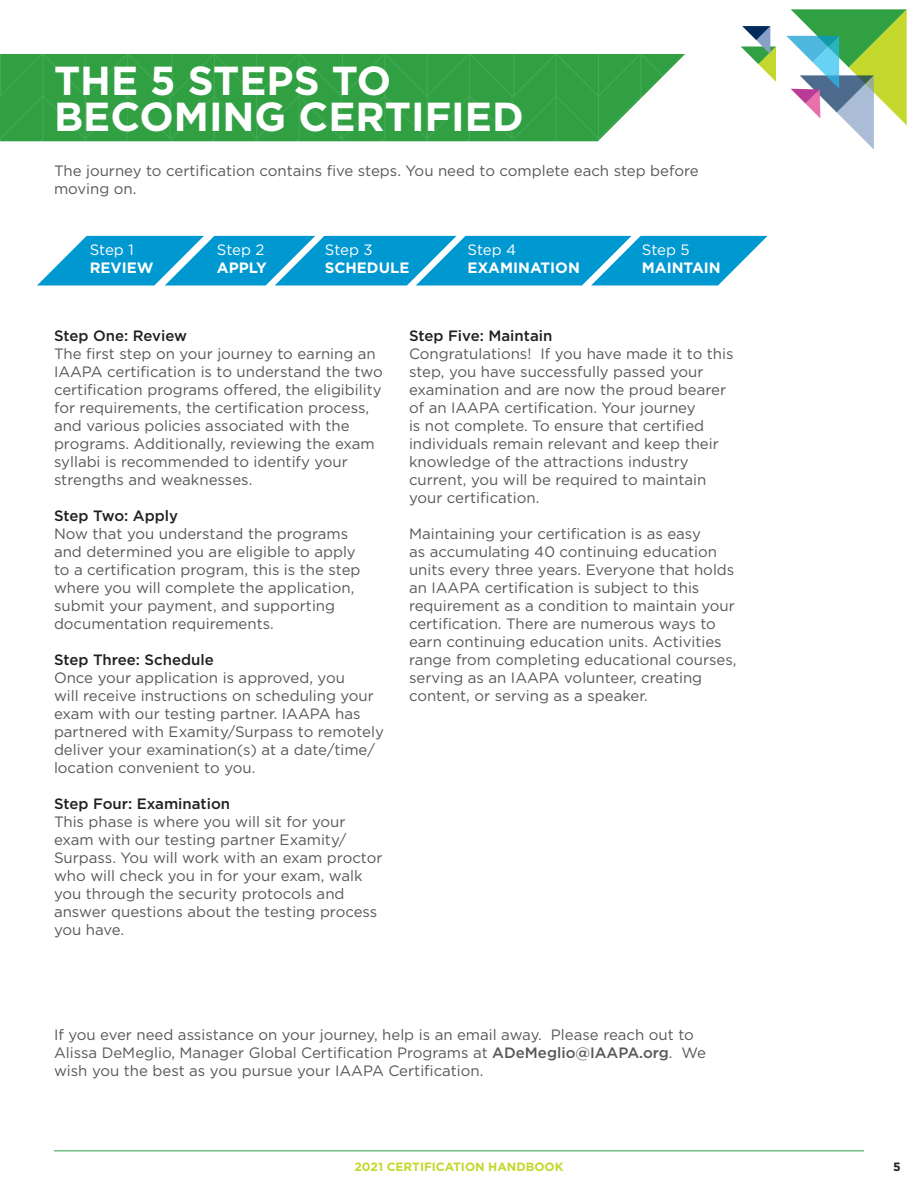
<style>
.page{position:relative;width:918px;height:1188px;background:#fff}
.page>*{position:absolute;margin:0;border:0;box-sizing:border-box;transform-origin:0 0}
.t1{font:700 40.5px/36px "Gotham";color:#fff}
.Body_Text{font:15px/18px "Gotham";color:#57585a}
.Bold_subhead{font:500 15px "Gotham";color:#231f20}
.Body_Text-2{font:700 15px "Gotham";color:#fff}
.Body_Text-3{font:15px "Gotham";letter-spacing:-.005em;color:#fff}
.t2{font:700 12px "Gotham";color:#c4d82d}
.t3{font:700 12px "Gotham";color:#231f20}
.s1{font-weight:500}
</style>
<div class="page">
<svg style="left:741px;top:26px;width:35px;height:56px"></svg>
<svg style="left:786px;top:9px;width:121px;height:141px"></svg>
<hr style="left:54px;top:1150px;width:810px;height:1px;background:#30a043">
<svg style="left:37px;top:236px;width:731px;height:50px;background:#20a5d6"></svg>
<svg style="left:0;top:54px;width:341px;height:88px;background:#32a145"></svg>
<svg style="left:341px;top:54px;width:344px;height:88px;background:#4bac5c"></svg>
<p class="t1" style="left:54px;top:63px;width:471px">THE 5 STEPS TO<br>BECOMING CERTIFIED</p>
<p class="Body_Text" style="left:54px;top:162px;width:646px">The journey to certification contains five steps. You need to complete each step before moving on.</p>
<p class="Body_Text-3" style="left:90px;top:240px;width:46px">Step 1</p>
<p class="Body_Text-2" style="left:90px;top:258px;width:66px">REVIEW</p>
<p class="Body_Text-3" style="left:217px;top:240px;width:49px">Step 2</p>
<p class="Body_Text-2" style="left:217px;top:258px;width:51px">APPLY</p>
<p class="Body_Text-3" style="left:325px;top:240px;width:49px">Step 3</p>
<p class="Body_Text-2" style="left:325px;top:258px;width:86px">SCHEDULE</p>
<p class="Body_Text-3" style="left:468px;top:240px;width:50px">Step 4</p>
<p class="Body_Text-2" style="left:468px;top:258px;width:114px">EXAMINATION</p>
<p class="Body_Text-3" style="left:642px;top:240px;width:49px">Step 5</p>
<p class="Body_Text-2" style="left:642px;top:258px;width:80px">MAINTAIN</p>
<p class="Bold_subhead" style="left:54px;top:326px;width:135px">Step One: Review</p>
<p class="Body_Text" style="left:54px;top:345px;width:330px">The first step on your journey to earning an IAAPA certification is to understand the two certification programs offered, the eligibility for requirements, the certification process, and various policies associated with the programs. Additionally, reviewing the exam syllabi is recommended to identify your strengths and weaknesses.</p>
<p class="Bold_subhead" style="left:54px;top:506px;width:126px">Step Two: Apply</p>
<p class="Body_Text" style="left:54px;top:525px;width:308px">Now that you understand the programs and determined you are eligible to apply to a certification program, this is the step where you will complete the application, submit your payment, and supporting documentation requirements.</p>
<p class="Bold_subhead" style="left:54px;top:650px;width:161px">Step Three: Schedule</p>
<p class="Body_Text" style="left:54px;top:669px;width:331px">Once your application is approved, you<br>will receive instructions on scheduling your exam with our testing partner. IAAPA has partnered with Examity/Surpass to remotely deliver your examination(s) at a date/time/ location convenient to you.</p>
<p class="Bold_subhead" style="left:54px;top:794px;width:178px">Step Four: Examination</p>
<p class="Body_Text" style="left:54px;top:813px;width:330px">This phase is where you will sit for your exam with our testing partner Examity/ Surpass. You will work with an exam proctor who will check you in for your exam, walk you through the security protocols and answer questions about the testing process you have.</p>
<p class="Bold_subhead" style="left:409px;top:326px;width:145px">Step Five: Maintain</p>
<p class="Body_Text" style="left:409px;top:345px;width:326px">Congratulations! If you have made it to this step, you have successfully passed your examination and are now the proud bearer of an IAAPA certification. Your journey<br>is not complete. To ensure that certified individuals remain relevant and keep their knowledge of the attractions industry current, you will be required to maintain your certification.</p>
<p class="Body_Text" style="left:409px;top:525px;width:329px">Maintaining your certification is as easy<br>as accumulating 40 continuing education units every three years. Everyone that holds an IAAPA certification is subject to this requirement as a condition to maintain your certification. There are numerous ways to earn continuing education units. Activities range from completing educational courses, serving as an IAAPA volunteer, creating content, or serving as a speaker.</p>
<p class="Body_Text" style="left:54px;top:1026px;width:654px">If you ever need assistance on your journey, help is an email away. Please reach out to<br>Alissa DeMeglio, Manager Global Certification Programs at <span class="s1">ADeMeglio@IAAPA.org</span>. We wish you the best as you pursue your IAAPA Certification.</p>
<p class="t2" style="left:354px;top:1159px;width:211px">2021 CERTIFICATION HANDBOOK</p>
<p class="t3" style="left:893px;top:1159px;width:9px">5</p>
</div>
